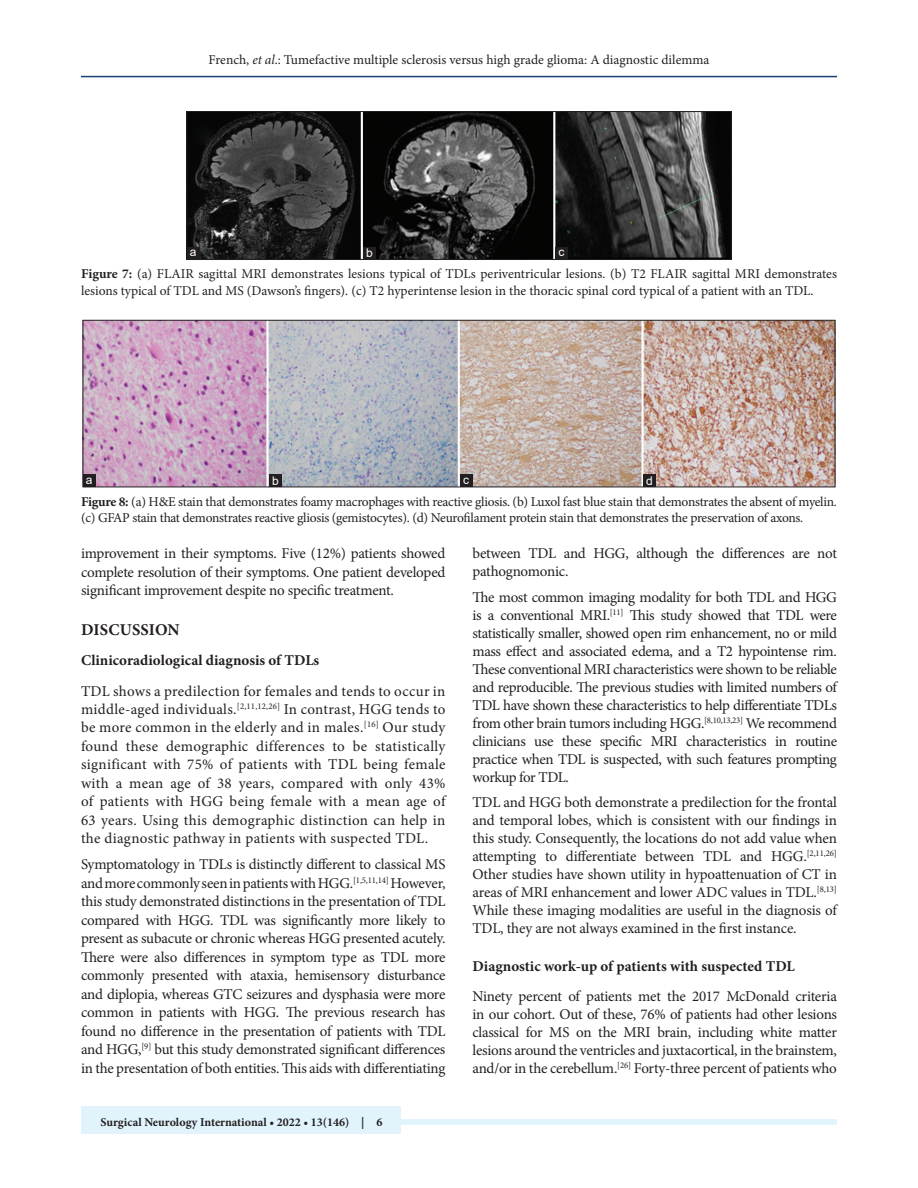
<style>
.page{position:relative;width:918px;height:1188px;background:#fff}
.page>*{position:absolute;margin:0;border:0;box-sizing:border-box;transform-origin:0 0}
.t1{font:700 16.5px "Minion Pro";letter-spacing:.01em;color:#231f20}
.TX{font:15px/18px "Minion Pro";letter-spacing:-.015em;color:#231f20;text-align:justify}
.H2_No_Above_Space{font:700 15px "Minion Pro";color:#231f20}
.FGC{font:13.5px/16.5px "Minion Pro";letter-spacing:-.01em;color:#231f20}
.t2{font:700 12px "Minion Pro";color:#231f20}
.LABEL{font:12px "Arial";color:#fff}
.s1{font-style:italic}
.s2{font-weight:700}
</style>
<div class="page">
<hr style="left:81px;top:76px;width:756px;height:1px;background:#164077">
<div style="left:81px;top:1119px;width:756px;height:6px;background:#e1f4fc"></div>
<div style="left:81px;top:1106px;width:319px;height:28px;background:#e1f4fc"></div>
<img style="left:189px;top:113px;width:540px;height:145px">
<div style="left:187px;top:111px;width:544px;height:149px;border:1px solid #231f20"></div>
<div style="left:555px;top:247px;width:13px;height:13px;background:#231f20"></div>
<div style="left:363px;top:247px;width:13px;height:13px;background:#231f20"></div>
<div style="left:187px;top:247px;width:13px;height:12px;background:#231f20"></div>
<img style="left:85px;top:322px;width:748px;height:163px">
<div style="left:83px;top:320px;width:752px;height:167px;border:1px solid #231f20"></div>
<div style="left:643px;top:474px;width:13px;height:13px;background:#231f20"></div>
<div style="left:460px;top:474px;width:13px;height:13px;background:#231f20"></div>
<div style="left:269px;top:474px;width:13px;height:13px;background:#231f20"></div>
<div style="left:83px;top:474px;width:13px;height:13px;background:#231f20"></div>
<p class="FGC" style="left:209px;top:51px;width:502px">French, <span class="s1">et al</span>.: Tumefactive multiple sclerosis versus high grade glioma: A diagnostic dilemma</p>
<p class="LABEL" style="left:190px;top:244px;width:8px">a</p>
<p class="LABEL" style="left:366px;top:245px;width:8px">b</p>
<p class="LABEL" style="left:558px;top:244px;width:7px">c</p>
<p class="FGC" style="left:81px;top:266px;width:757px"><span class="s2">Figure 7:</span> (a) FLAIR sagittal MRI demonstrates lesions typical of TDLs periventricular lesions. (b) T2 FLAIR sagittal MRI demonstrates lesions typical of TDL and MS (Dawson’s fingers). (c) T2 hyperintense lesion in the thoracic spinal cord typical of a patient with an TDL.</p>
<p class="LABEL" style="left:86px;top:471px;width:8px">a</p>
<p class="LABEL" style="left:272px;top:472px;width:8px">b</p>
<p class="LABEL" style="left:463px;top:471px;width:7px">c</p>
<p class="LABEL" style="left:646px;top:472px;width:8px">d</p>
<p class="FGC" style="left:81px;top:493px;width:757px"><span class="s2">Figure 8:</span> (a) H&amp;E stain that demonstrates foamy macrophages with reactive gliosis. (b) Luxol fast blue stain that demonstrates the absent of myelin. (c) GFAP stain that demonstrates reactive gliosis (gemistocytes). (d) Neurofilament protein stain that demonstrates the preservation of axons.</p>
<p class="TX" style="left:81px;top:544px;width:366px;line-height:18.5px">improvement in their symptoms. Five (12%) patients showed complete resolution of their symptoms. One patient developed significant improvement despite no specific treatment.</p>
<h1 class="t1" style="left:81px;top:618px;width:100px">DISCUSSION</h1>
<p class="H2_No_Above_Space" style="left:81px;top:650px;width:240px">Clinicoradiological diagnosis of TDLs</p>
<p class="TX" style="left:81px;top:682px;width:366px;line-height:18.5px">TDL shows a predilection for females and tends to occur in middle-aged individuals.<sup>[2,11,12,26]</sup> In contrast, HGG tends to be more common in the elderly and in males.<sup>[16]</sup> Our study found these demographic differences to be statistically significant with 75% of patients with TDL being female with a mean age of 38 years, compared with only 43% of patients with HGG being female with a mean age of 63 years. Using this demographic distinction can help in the diagnostic pathway in patients with suspected TDL.</p>
<p class="TX" style="left:81px;top:855px;width:366px;line-height:18.5px">Symptomatology in TDLs is distinctly different to classical MS and more commonly seen in patients with HGG.<sup>[1,5,11,14]</sup> However, this study demonstrated distinctions in the presentation of TDL compared with HGG. TDL was significantly more likely to present as subacute or chronic whereas HGG presented acutely.<br>There were also differences in symptom type as TDL more commonly presented with ataxia, hemisensory disturbance and diplopia, whereas GTC seizures and dysphasia were more common in patients with HGG. The previous research has found no difference in the presentation of patients with TDL and HGG,<sup>[9]</sup> but this study demonstrated significant differences in the presentation of both entities. This aids with differentiating</p>
<p class="t2" style="left:100px;top:1113px;width:284px">Surgical Neurology International • 2022 • 13(146) | 6</p>
<p class="TX" style="left:472px;top:544px;width:366px">between TDL and HGG, although the differences are not pathognomonic.</p>
<p class="TX" style="left:472px;top:588px;width:366px">The most common imaging modality for both TDL and HGG is a conventional MRI.<sup>[11]</sup> This study showed that TDL were statistically smaller, showed open rim enhancement, no or mild mass effect and associated edema, and a T2 hypointense rim.<br>These conventional MRI characteristics were shown to be reliable and reproducible. The previous studies with limited numbers of TDL have shown these characteristics to help differentiate TDLs from other brain tumors including HGG.<sup>[8,10,13,23]</sup> We recommend clinicians use these specific MRI characteristics in routine practice when TDL is suspected, with such features prompting workup for TDL.</p>
<p class="TX" style="left:472px;top:793px;width:366px">TDL and HGG both demonstrate a predilection for the frontal and temporal lobes, which is consistent with our findings in this study. Consequently, the locations do not add value when attempting to differentiate between TDL and HGG.<sup>[2,11,26] </sup>Other studies have shown utility in hypoattenuation of CT in areas of MRI enhancement and lower ADC values in TDL.<sup>[8,13] </sup>While these imaging modalities are useful in the diagnosis of TDL, they are not always examined in the first instance.</p>
<h2 class="H2_No_Above_Space" style="left:472px;top:955px;width:324px">Diagnostic work-up of patients with suspected TDL</h2>
<p class="TX" style="left:472px;top:987px;width:366px">Ninety percent of patients met the 2017 McDonald criteria in our cohort. Out of these, 76% of patients had other lesions classical for MS on the MRI brain, including white matter lesions around the ventricles and juxtacortical, in the brainstem, and/or in the cerebellum.<sup>[26]</sup> Forty-three percent of patients who</p>
</div>
